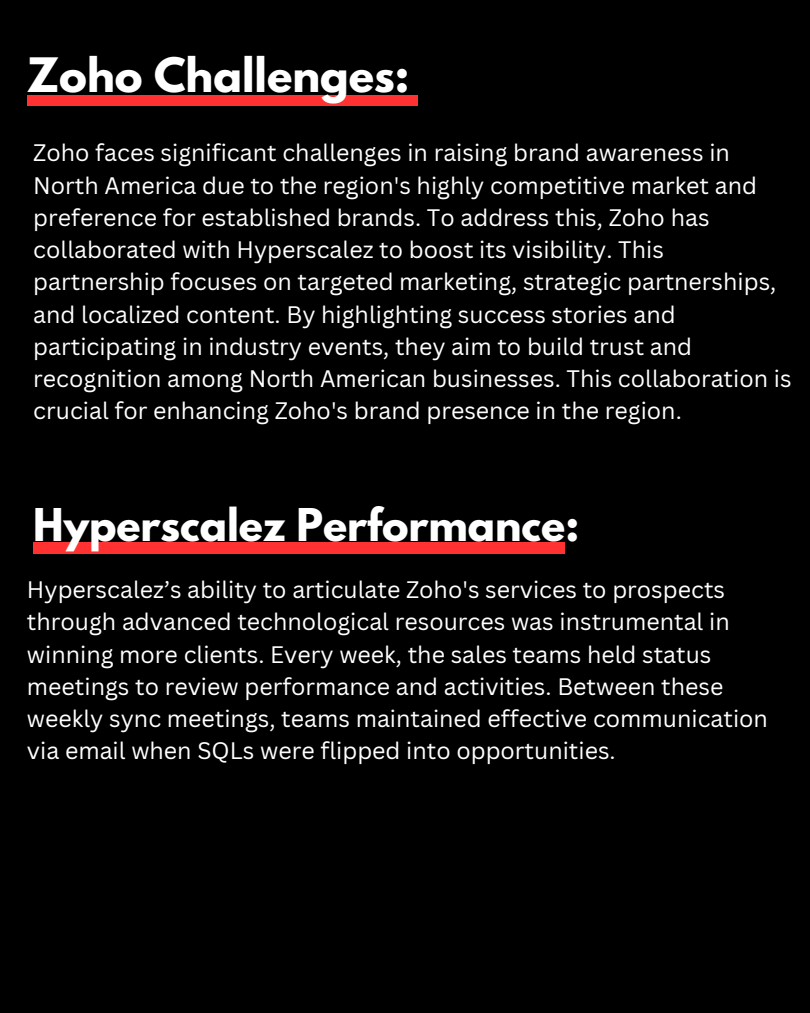
<style>
.page{position:relative;width:810px;height:1013px;background:#fff}
.page>*{position:absolute;margin:0;border:0;box-sizing:border-box;transform-origin:0 0}
.t1{font:700 42px "League Spartan";color:#fff}
.t2{font:700 40px "League Spartan";color:#fff}
.t3{font:23.2px/32.2px "Canva Sans";color:#fff}
</style>
<div class="page">
<div style="left:0;top:0;width:810px;height:1012px;background:#000"></div>
<div style="left:33px;top:542px;width:532px;height:12px;background:#ff3131"></div>
<div style="left:27px;top:95px;width:390px;height:11px;background:#ff3131"></div>
<p class="t1" style="left:27px;top:54px;width:384px">Zoho Challenges:</p>
<h1 class="t3" style="left:33px;top:136px;width:760px">Zoho faces significant challenges in raising brand awareness in North America due to the region's highly competitive market and preference for established brands. To address this, Zoho has collaborated with Hyperscalez to boost its visibility. This partnership focuses on targeted marketing, strategic partnerships, and localized content. By highlighting success stories and participating in industry events, they aim to build trust and recognition among North American businesses. This collaboration is crucial for enhancing Zoho's brand presence in the region.</h1>
<h1 class="t2" style="left:33px;top:505px;width:548px">Hyperscalez Performance:</h1>
<p class="t3" style="left:27px;top:573px;width:743px">Hyperscalez’s ability to articulate Zoho's services to prospects through advanced technological resources was instrumental in winning more clients. Every week, the sales teams held status meetings to review performance and activities. Between these weekly sync meetings, teams maintained effective communication via email when SQLs were flipped into opportunities.</p>
</div>
